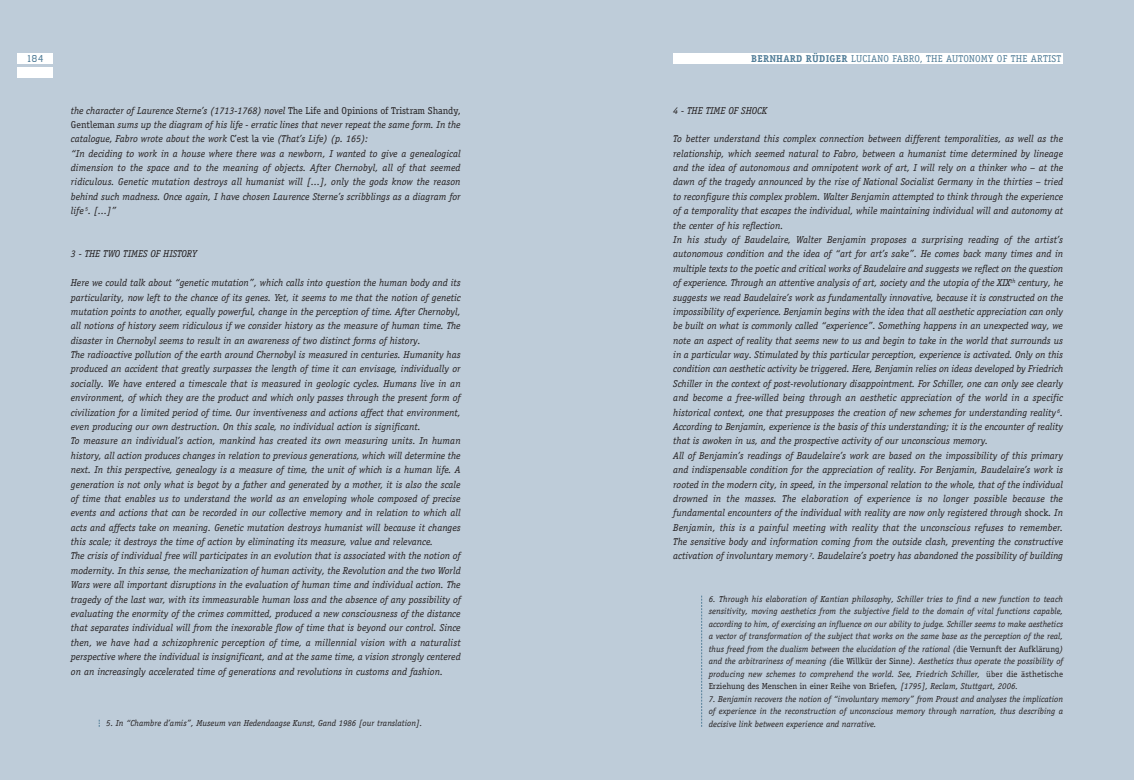
<style>
.page{position:relative;width:1134px;height:780px;background:#fff}
.page>*{position:absolute;margin:0;border:0;box-sizing:border-box;transform-origin:0 0}
.t1{font:italic 10px/14.4px "Officina Serif";color:#231f20}
.t2{font:10px "Officina Serif";letter-spacing:.025em;color:#517d98}
.t3{font:10px "Octin College Free";color:#517d98}
.t4{font:italic 8.75px/12.5px "Officina Serif";color:#231f20;text-align:justify}
.s1{font-weight:700}
.s2{font-style:normal}
</style>
<div class="page">
<div style="left:0;top:0;width:1134px;height:779px;background:#beccd9"></div>
<div style="left:18px;top:53px;width:35px;height:11px;background:#fff"></div>
<div style="left:18px;top:67px;width:35px;height:11px;background:#fff"></div>
<div style="left:673px;top:53px;width:390px;height:11px;background:#fff"></div>
<svg style="left:701px;top:595px;width:1px;height:131px"></svg>
<p class="t3" style="left:27px;top:53px;width:18px">184</p>
<p class="t2" style="left:751px;top:54px;width:312px"><span class="s1">BERNHARD RÜDIGER</span> LUCIANO FABRO, THE AUTONOMY OF THE ARTIST</p>
<p class="t1" style="left:71px;top:104px;width:391px">the character of Laurence Sterne’s (1713-1768) novel <span class="s2">The Life and Opinions of Tristram Shandy, Gentleman</span> sums up the diagram of his life - erratic lines that never repeat the same form. In the catalogue, Fabro wrote about the work <span class="s2">C’est la vie</span> (That’s Life) (p. 165):<br>“In deciding to work in a house where there was a newborn, I wanted to give a genealogical dimension to the space and to the meaning of objects. After Chernobyl, all of that seemed ridiculous. Genetic mutation destroys all humanist will [...], only the gods know the reason behind such madness. Once again, I have chosen Laurence Sterne’s scribblings as a diagram for life <sup>5</sup>. [...]”</p>
<p class="t1" style="left:71px;top:247px;width:128px">3 - THE TWO TIMES OF HISTORY</p>
<p class="t1" style="left:71px;top:276px;width:391px">Here we could talk about “genetic mutation”, which calls into question the human body and its particularity, now left to the chance of its genes. Yet, it seems to me that the notion of genetic mutation points to another, equally powerful, change in the perception of time. After Chernobyl, all notions of history seem ridiculous if we consider history as the measure of human time. The disaster in Chernobyl seems to result in an awareness of two distinct forms of history.<br>The radioactive pollution of the earth around Chernobyl is measured in centuries. Humanity has produced an accident that greatly surpasses the length of time it can envisage, individually or socially. We have entered a timescale that is measured in geologic cycles. Humans live in an environment, of which they are the product and which only passes through the present form of civilization for a limited period of time. Our inventiveness and actions affect that environment, even producing our own destruction. On this scale, no individual action is significant.<br>To measure an individual’s action, mankind has created its own measuring units. In human history, all action produces changes in relation to previous generations, which will determine the next. In this perspective, genealogy is a measure of time, the unit of which is a human life. A generation is not only what is begot by a father and generated by a mother, it is also the scale of time that enables us to understand the world as an enveloping whole composed of precise events and actions that can be recorded in our collective memory and in relation to which all acts and affects take on meaning. Genetic mutation destroys humanist will because it changes this scale; it destroys the time of action by eliminating its measure, value and relevance.<br>The crisis of individual free will participates in an evolution that is associated with the notion of modernity. In this sense, the mechanization of human activity, the Revolution and the two World Wars were all important disruptions in the evaluation of human time and individual action. The tragedy of the last war, with its immeasurable human loss and the absence of any possibility of evaluating the enormity of the crimes committed, produced a new consciousness of the distance that separates individual will from the inexorable flow of time that is beyond our control. Since then, we have had a schizophrenic perception of time, a millennial vision with a naturalist perspective where the individual is insignificant, and at the same time, a vision strongly centered on an increasingly accelerated time of generations and revolutions in customs and fashion.</p>
<p class="t1" style="left:673px;top:104px;width:95px">4 - THE TIME OF SHOCK</p>
<p class="t1" style="left:673px;top:132px;width:391px">To better understand this complex connection between different temporalities, as well as the relationship, which seemed natural to Fabro, between a humanist time determined by lineage and the idea of autonomous and omnipotent work of art, I will rely on a thinker who – at the dawn of the tragedy announced by the rise of National Socialist Germany in the thirties – tried to reconfigure this complex problem. Walter Benjamin attempted to think through the experience of a temporality that escapes the individual, while maintaining individual will and autonomy at the center of his reflection.<br>In his study of Baudelaire, Walter Benjamin proposes a surprising reading of the artist’s autonomous condition and the idea of “art for art’s sake”. He comes back many times and in multiple texts to the poetic and critical works of Baudelaire and suggests we reflect on the question of experience. Through an attentive analysis of art, society and the utopia of the XIX<sup>th</sup> century, he suggests we read Baudelaire’s work as fundamentally innovative, because it is constructed on the impossibility of experience. Benjamin begins with the idea that all aesthetic appreciation can only be built on what is commonly called “experience”. Something happens in an unexpected way, we note an aspect of reality that seems new to us and begin to take in the world that surrounds us in a particular way. Stimulated by this particular perception, experience is activated. Only on this condition can aesthetic activity be triggered. Here, Benjamin relies on ideas developed by Friedrich Schiller in the context of post-revolutionary disappointment. For Schiller, one can only see clearly and become a free-willed being through an aesthetic appreciation of the world in a specific historical context, one that presupposes the creation of new schemes for understanding reality <sup>6</sup>.<br>According to Benjamin, experience is the basis of this understanding; it is the encounter of reality that is awoken in us, and the prospective activity of our unconscious memory.<br>All of Benjamin’s readings of Baudelaire’s work are based on the impossibility of this primary and indispensable condition for the appreciation of reality. For Benjamin, Baudelaire’s work is rooted in the modern city, in speed, in the impersonal relation to the whole, that of the individual drowned in the masses. The elaboration of experience is no longer possible because the fundamental encounters of the individual with reality are now only registered through <span class="s2">shock</span>. In Benjamin, this is a painful meeting with reality that the unconscious refuses to remember.<br>The sensitive body and information coming from the outside clash, preventing the constructive activation of involuntary memory <sup>7</sup>. Baudelaire’s poetry has abandoned the possibility of building</p>
<p class="t4" style="left:709px;top:593px;width:356px">6. Through his elaboration of Kantian philosophy, Schiller tries to find a new function to teach sensitivity, moving aesthetics from the subjective field to the domain of vital functions capable, according to him, of exercising an influence on our ability to judge. Schiller seems to make aesthetics a vector of transformation of the subject that works on the same base as the perception of the real, thus freed from the dualism between the elucidation of the rational (<span class="s2">die Vernunft der Aufklärung</span>) and the arbitrariness of meaning (<span class="s2">die Willkür der Sinne</span>). Aesthetics thus operate the possibility of producing new schemes to comprehend the world. See, Friedrich Schiller, <span class="s2">über die ästhetische Erziehung des Menschen in einer Reihe von Briefen</span>, [1795], Reclam, Stuttgart, 2006.</p>
<p class="t4" style="left:709px;top:693px;width:356px">7. Benjamin recovers the notion of “involuntary memory” from Proust and analyses the implication of experience in the reconstruction of unconscious memory through narration, thus describing a</p>
<p class="t4" style="left:106px;top:717px;width:318px">5. In “Chambre d’amis”, Museum van Hedendaagse Kunst, Gand 1986 [our translation].</p>
<p class="t4" style="left:709px;top:718px;width:169px">decisive link between experience and narrative.</p>
</div>
